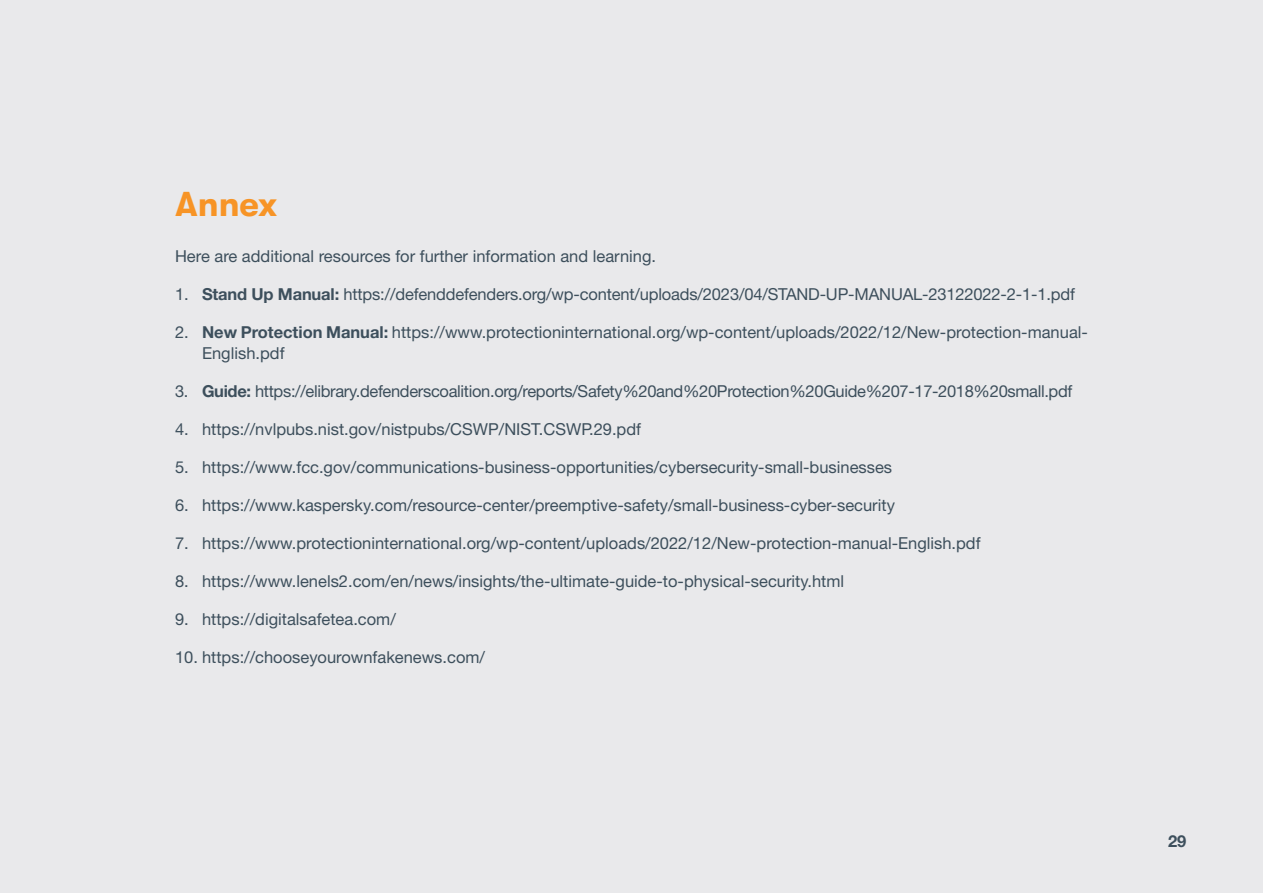
<style>
.page{position:relative;width:1263px;height:893px;background:#e9e9eb}
.page>*{position:absolute;margin:0;border:0;box-sizing:border-box;transform-origin:0 0}
.Main-Title{font:700 34.5px "GT Walsheim Pro";color:#f79426}
.Body-text{font:16.5px/21px "Helvetica Neue LT 55 Rm";color:#3d4f5c}
.Body-text-2{font:16.5px "Helvetica Neue LT 55 Rm";letter-spacing:-.02em;color:#3d4f5c}
.t1{font:16.5px "Helvetica Neue LT 75 Bd";color:#3d4f5c}
.s1{font-family:"Helvetica Neue LT 75 Bd"}
</style>
<div class="page">
<p class="Main-Title" style="left:175px;top:184px;width:104px">Annex</p>
<p class="Body-text" style="left:175px;top:245px;width:483px">Here are additional resources for further information and learning.</p>
<p class="Body-text" style="left:175px;top:283px;width:901px">1. <span class="s1">Stand Up Manual:</span> https://defenddefenders.org/wp-content/uploads/2023/04/STAND-UP-MANUAL-23122022-2-1-1.pdf</p>
<p class="Body-text" style="left:202px;top:321px;width:887px;text-indent:-27px">2. <span class="s1">New Protection Manual:</span> https://www.protectioninternational.org/wp-content/uploads/2022/12/New-protection-manual-<br>English.pdf</p>
<p class="Body-text-2" style="left:175px;top:381px;width:899px">3. <span class="s1">Guide:</span> https://elibrary.defenderscoalition.org/reports/Safety%20and%20Protection%20Guide%207-17-2018%20small.pdf</p>
<p class="Body-text" style="left:175px;top:418px;width:467px">4. https://nvlpubs.nist.gov/nistpubs/CSWP/NIST.CSWP.29.pdf</p>
<p class="Body-text" style="left:175px;top:456px;width:719px">5. https://www.fcc.gov/communications-business-opportunities/cybersecurity-small-businesses</p>
<p class="Body-text" style="left:175px;top:494px;width:721px">6. https://www.kaspersky.com/resource-center/preemptive-safety/small-business-cyber-security</p>
<p class="Body-text" style="left:175px;top:532px;width:807px">7. https://www.protectioninternational.org/wp-content/uploads/2022/12/New-protection-manual-English.pdf</p>
<p class="Body-text" style="left:175px;top:570px;width:671px">8. https://www.lenels2.com/en/news/insights/the-ultimate-guide-to-physical-security.html</p>
<p class="Body-text" style="left:175px;top:608px;width:222px">9. https://digitalsafetea.com/</p>
<p class="Body-text" style="left:175px;top:646px;width:311px">10. https://chooseyourownfakenews.com/</p>
<p class="t1" style="left:1168px;top:831px;width:20px">29</p>
</div>
